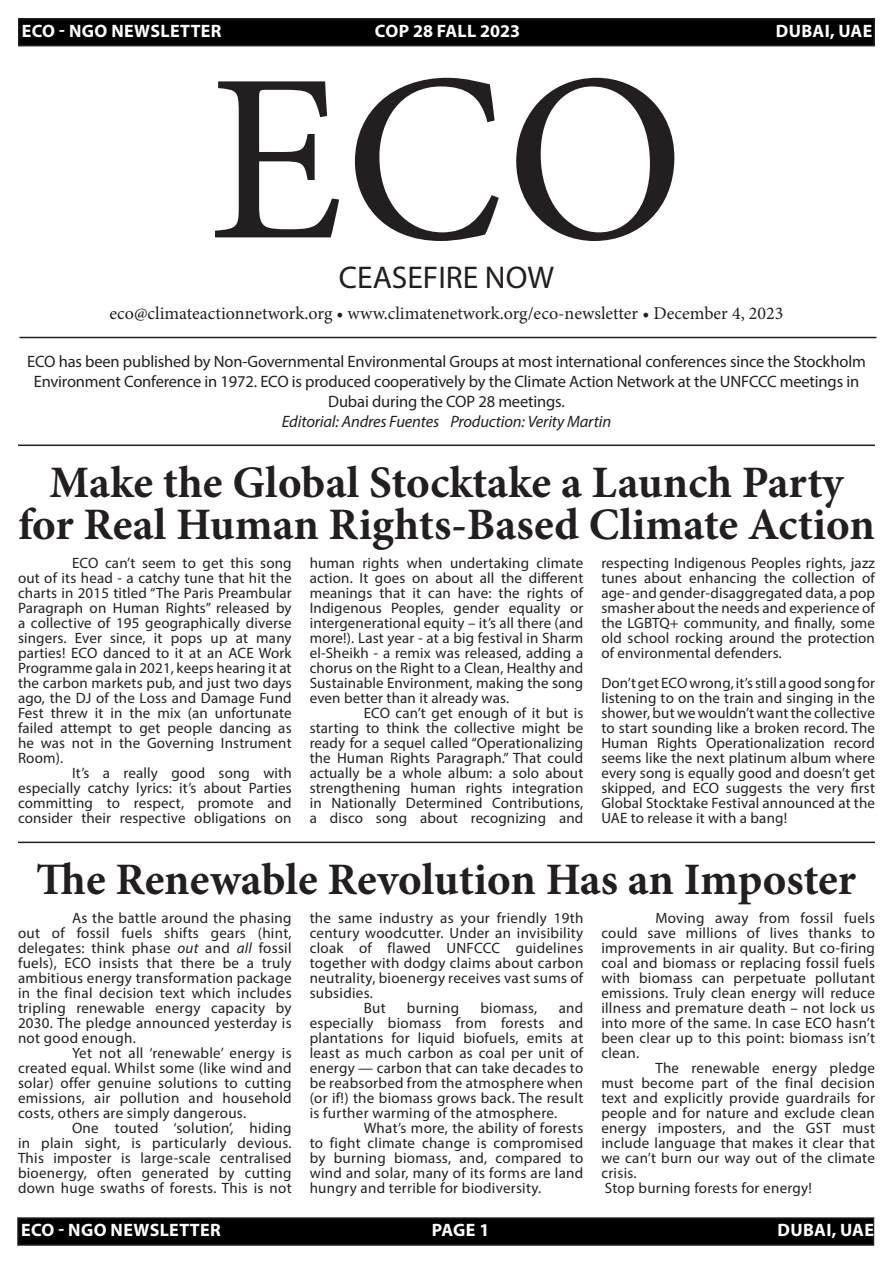
<style>
.page{position:relative;width:893px;height:1263px;background:#fff}
.page>*{position:absolute;margin:0;border:0;box-sizing:border-box;transform-origin:0 0}
.t1{font:240px "Minion Pro";color:#231f20}
.t2{font:700 45px/42px "Minion Pro";color:#231f20;text-align:center}
.t3{font:31.5px "Myriad Pro";color:#231f20}
.t4{font:18px "Minion Pro";color:#231f20}
.t5{font:700 18px "Myriad Pro";letter-spacing:.02em;color:#fff}
.t6{font:700 18px "Myriad Pro";color:#fff}
.t7{font:16.5px/19.8px "Myriad Pro";letter-spacing:-.01em;color:#231f20;text-align:center}
.t8{font:italic 16.5px "Myriad Pro";letter-spacing:-.01em;color:#231f20}
.t9{font:15px/15px "Myriad Pro";letter-spacing:.02em;color:#231f20;text-align:justify}
.s1{font-style:italic}
</style>
<div class="page">
<div style="left:19px;top:19px;width:855px;height:27px;background:#000"></div>
<div style="left:18px;top:18px;width:857px;height:28px;border:2px solid #231f20"></div>
<hr style="left:20px;top:337px;width:856px;height:1px;background:#231f20">
<hr style="left:18px;top:444px;width:857px;height:2px;background:#231f20">
<hr style="left:18px;top:842px;width:857px;height:1px;background:#231f20">
<div style="left:18px;top:1218px;width:855px;height:27px;background:#000"></div>
<div style="left:17px;top:1217px;width:857px;height:29px;border:2px solid #231f20"></div>
<p class="t5" style="left:22px;top:19px;width:201px">ECO - NGO NEWSLETTER</p>
<p class="t6" style="left:375px;top:19px;width:147px">COP 28 FALL 2023</p>
<p class="t5" style="left:776px;top:19px;width:98px">DUBAI, UAE</p>
<h1 class="t1" style="left:208px;top:0;width:478px">ECO</h1>
<h3 class="t3" style="left:339px;top:258px;width:217px">CEASEFIRE NOW</h3>
<p class="t4" style="left:110px;top:301px;width:675px">eco@climateactionnetwork.org • www.climatenetwork.org/eco-newsletter • December 4, 2023</p>
<p class="t7" style="left:27px;top:351px;width:840px">ECO has been published by Non-Governmental Environmental Groups at most international conferences since the Stockholm<br>Environment Conference in 1972. ECO is produced cooperatively by the Climate Action Network at the UNFCCC meetings in<br>Dubai during the COP 28 meetings.</p>
<p class="t8" style="left:282px;top:411px;width:331px">Editorial: Andres Fuentes Production: Verity Martin</p>
<h2 class="t2" style="left:18px;top:461px;width:858px">Make the Global Stocktake a Launch Party for Real Human Rights-Based Climate Action</h2>
<p class="t9" style="left:18px;top:555px;width:275px;text-indent:54px">ECO can’t seem to get this song out of its head - a catchy tune that hit the charts in 2015 titled “The Paris Preambular Paragraph on Human Rights” released by a collective of 195 geographically diverse singers. Ever since, it pops up at many parties! ECO danced to it at an ACE Work Programme gala in 2021, keeps hearing it at the carbon markets pub, and just two days ago, the DJ of the Loss and Damage Fund Fest threw it in the mix (an unfortunate failed attempt to get people dancing as he was not in the Governing Instrument Room).</p>
<p class="t9" style="left:18px;top:765px;width:275px;text-indent:54px">It’s a really good song with especially catchy lyrics: it’s about Parties committing to respect, promote and consider their respective obligations on</p>
<p class="t9" style="left:601px;top:555px;width:275px">respecting Indigenous Peoples rights, jazz tunes about enhancing the collection of age- and gender-disaggregated data, a pop smasher about the needs and experience of the LGBTQ+ community, and finally, some old school rocking around the protection of environmental defenders.</p>
<p class="t9" style="left:601px;top:675px;width:275px">Don’t get ECO wrong, it’s still a good song for listening to on the train and singing in the shower, but we wouldn’t want the collective to start sounding like a broken record. The Human Rights Operationalization record seems like the next platinum album where every song is equally good and doesn’t get skipped, and ECO suggests the very first Global Stocktake Festival announced at the UAE to release it with a bang!</p>
<h2 class="t2" style="left:36px;top:858px;width:821px">The Renewable Revolution Has an Imposter</h2>
<p class="t9" style="left:18px;top:910px;width:275px;text-indent:54px">As the battle around the phasing out of fossil fuels shifts gears (hint, delegates: think phase <span class="s1">out</span> and <span class="s1">all</span> fossil fuels), ECO insists that there be a truly ambitious energy transformation package in the final decision text which includes tripling renewable energy capacity by 2030. The pledge announced yesterday is not good enough.</p>
<p class="t9" style="left:18px;top:1045px;width:275px;text-indent:54px">Yet not all ‘renewable’ energy is created equal. Whilst some (like wind and solar) offer genuine solutions to cutting emissions, air pollution and household costs, others are simply dangerous.</p>
<p class="t9" style="left:18px;top:1120px;width:275px;text-indent:54px">One touted ‘solution’, hiding in plain sight, is particularly devious.<br>This imposter is large-scale centralised bioenergy, often generated by cutting down huge swaths of forests. This is not</p>
<p class="t9" style="left:310px;top:555px;width:275px">human rights when undertaking climate action. It goes on about all the different meanings that it can have: the rights of Indigenous Peoples, gender equality or intergenerational equity – it’s all there (and more!). Last year - at a big festival in Sharm el-Sheikh - a remix was released, adding a chorus on the Right to a Clean, Healthy and Sustainable Environment, making the song even better than it already was.</p>
<p class="t9" style="left:310px;top:705px;width:275px;text-indent:54px">ECO can’t get enough of it but is starting to think the collective might be ready for a sequel called “Operationalizing the Human Rights Paragraph.” That could actually be a whole album: a solo about strengthening human rights integration in Nationally Determined Contributions, a disco song about recognizing and</p>
<p class="t9" style="left:310px;top:910px;width:275px">the same industry as your friendly 19th</p>
<p class="t9" style="left:310px;top:925px;width:275px">century woodcutter. Under an invisibility</p>
<p class="t9" style="left:310px;top:940px;width:275px">cloak of flawed UNFCCC guidelines</p>
<p class="t9" style="left:310px;top:955px;width:275px">together with dodgy claims about carbon</p>
<p class="t9" style="left:310px;top:970px;width:275px">neutrality, bioenergy receives vast sums of</p>
<p class="t9" style="left:310px;top:985px;width:65px">subsidies.</p>
<p class="t9" style="left:364px;top:1000px;width:23px">But</p>
<p class="t9" style="left:407px;top:1000px;width:54px">burning</p>
<p class="t9" style="left:480px;top:1000px;width:58px">biomass,</p>
<p class="t9" style="left:601px;top:910px;width:275px;text-indent:54px">Moving away from fossil fuels could save millions of lives thanks to improvements in air quality. But co-firing coal and biomass or replacing fossil fuels with biomass can perpetuate pollutant emissions. Truly clean energy will reduce illness and premature death – not lock us into more of the same. In case ECO hasn’t been clear up to this point: biomass isn’t clean.</p>
<p class="t9" style="left:601px;top:1060px;width:275px;text-align:left;text-indent:54px">The renewable energy pledge must become part of the final decision text and explicitly provide guardrails for people and for nature and exclude clean energy imposters, and the GST must include language that makes it clear that we can’t burn our way out of the climate crisis.<br>Stop burning forests for energy!</p>
<p class="t9" style="left:310px;top:1000px;width:275px;text-indent:249px">and especially biomass from forests and plantations for liquid biofuels, emits at least as much carbon as coal per unit of energy — carbon that can take decades to be reabsorbed from the atmosphere when (or if!) the biomass grows back. The result is further warming of the atmosphere.</p>
<p class="t9" style="left:310px;top:1120px;width:275px;text-indent:54px">What’s more, the ability of forests to fight climate change is compromised by burning biomass, and, compared to wind and solar, many of its forms are land hungry and terrible for biodiversity.</p>
<p class="t5" style="left:21px;top:1218px;width:201px">ECO - NGO NEWSLETTER</p>
<p class="t5" style="left:432px;top:1218px;width:59px">PAGE 1</p>
<p class="t5" style="left:777px;top:1218px;width:98px">DUBAI, UAE</p>
</div>
